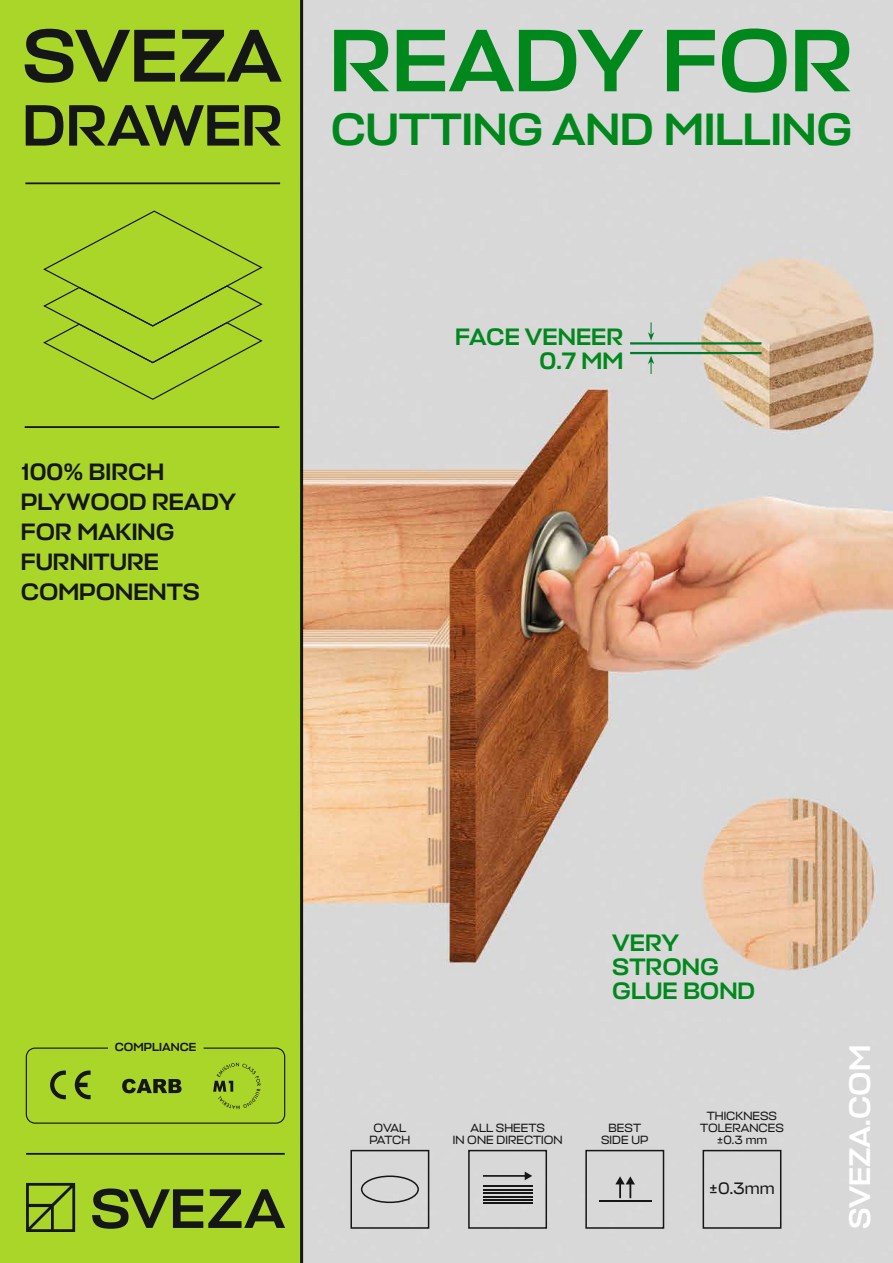
<style>
.page{position:relative;width:893px;height:1263px;background:#fff}
.page>*{position:absolute;margin:0;border:0;box-sizing:border-box;transform-origin:0 0}
.t1{font:500 89.1px "Stapel";color:#00881d}
.t2{font:500 75px "Stapel";color:#151616}
.t3{font:500 58.5px "Stapel";color:#151616}
.t4{font:500 45.6px "Stapel";color:#00881d}
.t5{font:500 30px "Stapel";color:#fff}
.t6{font:500 23.85px/30.2px "Stapel";color:#151616}
.t7{font:500 23.85px/23.5px "Stapel";color:#00881d;text-align:right}
.t8{font:16.65px "Stapel";color:#151616}
.t9{font:12px/12.1px "Stapel";color:#151616;text-align:center}
.t10{font:12px/12.1px "Stapel";letter-spacing:-.02em;color:#151616;text-align:center}
.t11{font:500 11.85px "Stapel";color:#151616}
</style>
<div class="page">
<div style="left:303px;top:1193px;width:590px;height:70px;background:#d8d8d8"></div>
<img style="left:303px;top:0;width:590px;height:1193px">
<hr style="left:630px;top:342px;width:131px;height:2px;background:#007a2e">
<hr style="left:630px;top:352px;width:131px;height:2px;background:#007a2e">
<svg style="left:648px;top:322px;width:6px;height:19px"></svg>
<svg style="left:648px;top:356px;width:6px;height:18px"></svg>
<div style="left:0;top:0;width:302px;height:1263px;background:#aad529"></div>
<hr style="left:300px;top:0;width:3px;height:1263px;background:#151616">
<hr style="left:25px;top:426px;width:254px;height:2px;background:#151616">
<hr style="left:25px;top:182px;width:255px;height:2px;background:#151616">
<svg style="left:43px;top:210px;width:220px;height:190px"></svg>
<div style="left:350px;top:1150px;width:79px;height:79px;border:2px solid #151616"></div>
<hr style="left:483px;top:1185px;width:49px;height:2px;background:#151616">
<hr style="left:483px;top:1189px;width:49px;height:1px;background:#151616">
<hr style="left:483px;top:1192px;width:49px;height:2px;background:#151616">
<hr style="left:483px;top:1196px;width:49px;height:1px;background:#151616">
<hr style="left:483px;top:1199px;width:49px;height:2px;background:#151616">
<hr style="left:483px;top:1202px;width:49px;height:2px;background:#151616">
<svg style="left:483px;top:1171px;width:49px;height:9px"></svg>
<hr style="left:599px;top:1200px;width:52px;height:2px;background:#151616">
<svg style="left:615px;top:1176px;width:20px;height:22px"></svg>
<div style="left:361px;top:1175px;width:58px;height:28px;border:2px solid #151616;border-radius:50%"></div>
<div style="left:468px;top:1150px;width:79px;height:79px;border:2px solid #151616"></div>
<div style="left:585px;top:1150px;width:79px;height:79px;border:2px solid #151616"></div>
<div style="left:703px;top:1150px;width:78px;height:79px;border:2px solid #151616"></div>
<hr style="left:26px;top:1153px;width:259px;height:2px;background:#151616">
<svg style="left:26px;top:1183px;width:49px;height:49px"></svg>
<svg style="left:92px;top:1188px;width:193px;height:41px"></svg>
<svg style="left:26px;top:1047px;width:259px;height:77px"></svg>
<h2 class="t2" style="left:23px;top:9px;width:261px">SVEZA</h2>
<h3 class="t3" style="left:23px;top:89px;width:262px">DRAWER</h3>
<h1 class="t1" style="left:329px;top:5px;width:525px">READY FOR</h1>
<h3 class="t4" style="left:331px;top:101px;width:523px">CUTTING AND MILLING</h3>
<h3 class="t6" style="left:21px;top:457px;width:217px">100% BIRCH<br>PLYWOOD READY<br>FOR MAKING<br>FURNITURE<br>COMPONENTS</h3>
<h3 class="t7" style="left:455px;top:325px;width:170px">FACE VENEER<br>0.7 MM</h3>
<p class="t11" style="left:115px;top:1040px;width:83px">COMPLIANCE</p>
<h3 class="t7" style="left:612px;top:932px;width:145px;text-align:left">VERY<br>STRONG<br>GLUE BOND</h3>
<p class="t10" style="left:369px;top:1122px;width:42px">OVAL<br>PATCH</p>
<p class="t9" style="left:453px;top:1122px;width:111px">ALL SHEETS<br>IN ONE DIRECTION</p>
<p class="t9" style="left:601px;top:1122px;width:49px">BEST<br>SIDE UP</p>
<p class="t9" style="left:700px;top:1110px;width:85px">THICKNESS<br>TOLERANCES ±0.3 mm</p>
<h3 class="t8" style="left:709px;top:1178px;width:67px">±0.3mm</h3>
<h3 class="t5" style="left:841px;top:1229px;width:186px;rotate:-90deg">SVEZA.COM</h3>
</div>
